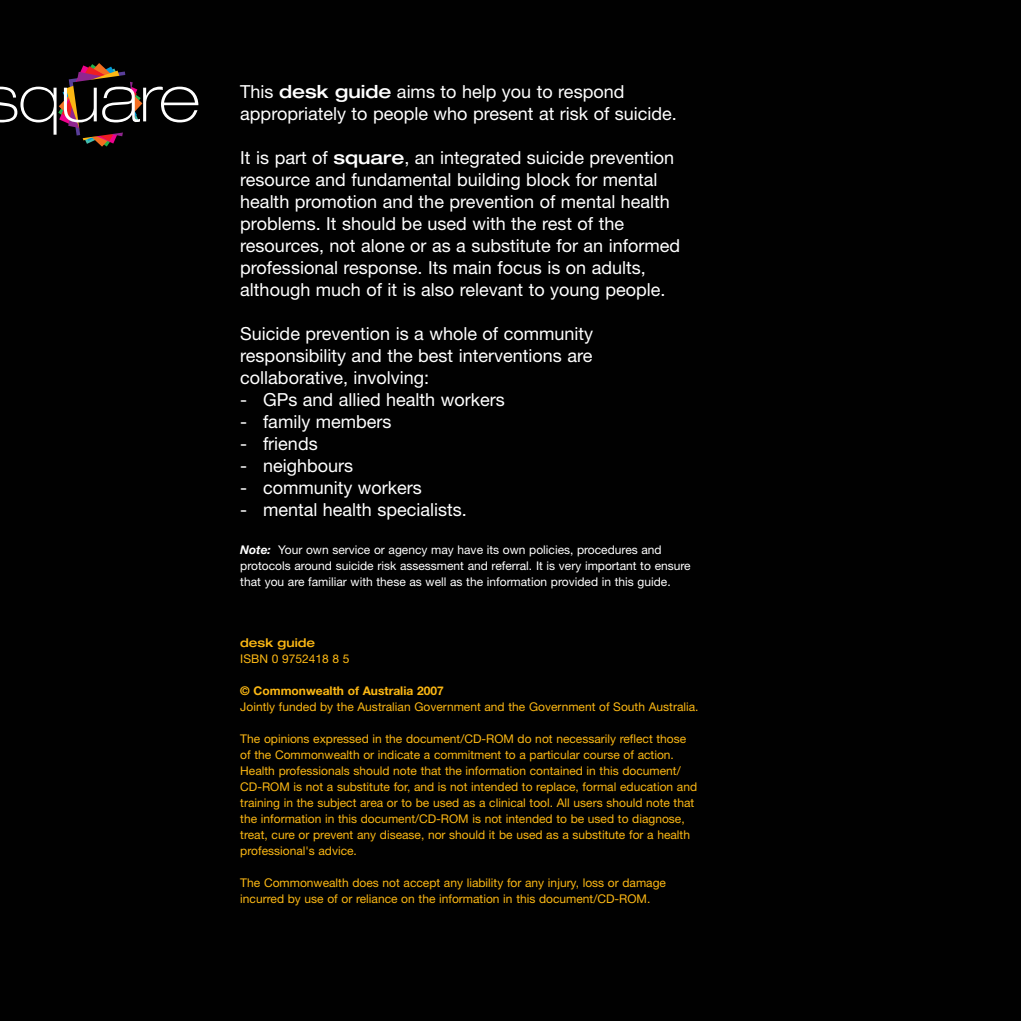
<style>
.page{position:relative;width:1021px;height:1021px;background:#fff}
.page>*{position:absolute;margin:0;border:0;box-sizing:border-box;transform-origin:0 0}
.t1{font:18px/22px "Helvetica Neue";color:#fff}
.t2{font:12px/16px "Helvetica Neue";color:#fcb814}
.t3{font:12px/16px "Helvetica Neue";color:#fff}
.t4{font:700 12px "Helvetica Neue";color:#fcb814}
.t5{font:500 expanded 12px "Helvetica Neue";color:#fcb814}
.s1{font-weight:500;font-stretch:expanded}
.s2{font-weight:700;font-style:italic}
</style>
<div class="page">
<div style="left:0;top:0;width:1020px;height:1020px;background:#010101"></div>
<svg style="left:0;top:63px;width:198px;height:84px"></svg>
<h1 class="t1" style="left:240px;top:83px;width:438px">This <span class="s1">desk guide</span> aims to help you to respond appropriately to people who present at risk of suicide.</h1>
<p class="t1" style="left:240px;top:149px;width:441px">It is part of <span class="s1">square</span>, an integrated suicide prevention resource and fundamental building block for mental health promotion and the prevention of mental health problems. It should be used with the rest of the resources, not alone or as a substitute for an informed professional response. Its main focus is on adults, although much of it is also relevant to young people.</p>
<h1 class="t1" style="left:240px;top:325px;width:354px;text-align:justify">Suicide prevention is a whole of community responsibility and the best interventions are collaborative, involving:</h1>
<h1 class="t1" style="left:240px;top:391px;width:266px">- GPs and allied health workers</h1>
<h1 class="t1" style="left:240px;top:413px;width:153px">- family members</h1>
<h1 class="t1" style="left:240px;top:435px;width:79px">- friends</h1>
<h1 class="t1" style="left:240px;top:457px;width:114px">- neighbours</h1>
<h1 class="t1" style="left:240px;top:479px;width:183px">- community workers</h1>
<h1 class="t1" style="left:240px;top:501px;width:228px">- mental health specialists.</h1>
<p class="t3" style="left:240px;top:543px;width:452px"><span class="s2">Note:</span> Your own service or agency may have its own policies, procedures and protocols around suicide risk assessment and referral. It is very important to ensure that you are familiar with these as well as the information provided in this guide.</p>
<p class="t5" style="left:240px;top:638px;width:76px">desk guide</p>
<p class="t2" style="left:240px;top:651px;width:111px">ISBN 0 9752418 8 5</p>
<p class="t4" style="left:240px;top:682px;width:205px">© Commonwealth of Australia 2007</p>
<p class="t2" style="left:240px;top:699px;width:460px">Jointly funded by the Australian Government and the Government of South Australia.</p>
<p class="t2" style="left:240px;top:731px;width:458px">The opinions expressed in the document/CD-ROM do not necessarily reflect those of the Commonwealth or indicate a commitment to a particular course of action.<br>Health professionals should note that the information contained in this document/ CD-ROM is not a substitute for, and is not intended to replace, formal education and training in the subject area or to be used as a clinical tool. All users should note that the information in this document/CD-ROM is not intended to be used to diagnose, treat, cure or prevent any disease, nor should it be used as a substitute for a health professional's advice.</p>
<p class="t2" style="left:240px;top:875px;width:427px">The Commonwealth does not accept any liability for any injury, loss or damage incurred by use of or reliance on the information in this document/CD-ROM.</p>
</div>
